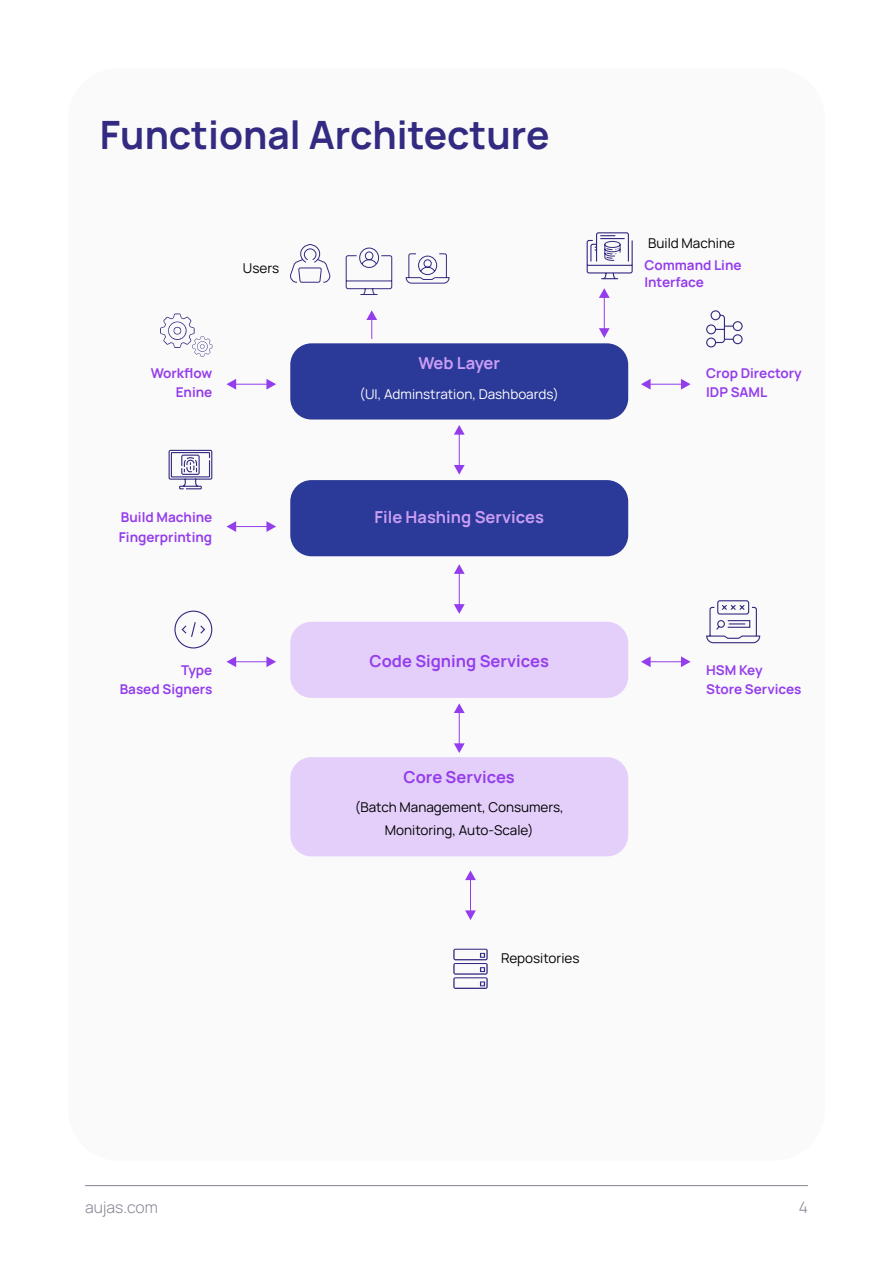
<style>
.page{position:relative;width:893px;height:1263px;background:#fff}
.page>*{position:absolute;margin:0;border:0;box-sizing:border-box;transform-origin:0 0}
.t1{font:700 39px "Manrope";color:#322b81}
.t2{font:700 16.5px "Manrope";color:#943dec}
.t3{font:700 16.5px "Manrope";color:#ca9ef5}
.t4{font:300 15.75px "Manrope";color:#858693}
.t5{font:700 13.5px/16.5px "Manrope";color:#943dec}
.t6{font:13.5px/22.5px "Manrope";color:#000;text-align:center}
.t7{font:13.5px "Manrope";color:#fff}
</style>
<div class="page">
<hr style="left:85px;top:1185px;width:723px;height:1px;background:#858693">
<div style="left:68px;top:68px;width:757px;height:1093px;background:#fafafa;border-radius:51px"></div>
<svg style="left:290px;top:244px;width:102px;height:51px"></svg>
<svg style="left:405px;top:253px;width:45px;height:31px"></svg>
<hr style="left:459px;top:433px;width:1px;height:34px;background:#943dec">
<svg style="left:454px;top:425px;width:11px;height:10px"></svg>
<svg style="left:454px;top:465px;width:11px;height:10px"></svg>
<svg style="left:586px;top:232px;width:47px;height:48px"></svg>
<div style="left:290px;top:343px;width:338px;height:76px;background:#2b3998;border-radius:21px"></div>
<div style="left:290px;top:480px;width:338px;height:76px;background:#2b3998;border-radius:21px"></div>
<div style="left:290px;top:622px;width:338px;height:76px;background:#e4cffa;border-radius:21px"></div>
<div style="left:290px;top:757px;width:338px;height:99px;background:#e4cffa;border-radius:21px"></div>
<hr style="left:459px;top:572px;width:1px;height:34px;background:#943dec">
<svg style="left:454px;top:564px;width:11px;height:10px"></svg>
<svg style="left:454px;top:604px;width:11px;height:10px"></svg>
<hr style="left:459px;top:711px;width:1px;height:34px;background:#943dec">
<svg style="left:454px;top:703px;width:11px;height:10px"></svg>
<svg style="left:454px;top:743px;width:11px;height:10px"></svg>
<hr style="left:470px;top:878px;width:1px;height:34px;background:#943dec">
<svg style="left:465px;top:870px;width:11px;height:10px"></svg>
<svg style="left:465px;top:910px;width:11px;height:10px"></svg>
<svg style="left:160px;top:313px;width:52px;height:43px"></svg>
<div style="left:174px;top:611px;width:38px;height:37px;border:1px solid #322b81;border-radius:50%"></div>
<svg style="left:181px;top:622px;width:24px;height:15px"></svg>
<svg style="left:366px;top:310px;width:11px;height:29px"></svg>
<hr style="left:235px;top:384px;width:33px;height:1px;background:#943dec">
<svg style="left:226px;top:379px;width:10px;height:11px"></svg>
<svg style="left:266px;top:379px;width:10px;height:11px"></svg>
<hr style="left:235px;top:526px;width:33px;height:1px;background:#943dec">
<svg style="left:226px;top:521px;width:10px;height:11px"></svg>
<svg style="left:266px;top:521px;width:10px;height:11px"></svg>
<hr style="left:235px;top:661px;width:33px;height:1px;background:#943dec">
<svg style="left:226px;top:656px;width:10px;height:11px"></svg>
<svg style="left:266px;top:656px;width:10px;height:11px"></svg>
<hr style="left:649px;top:384px;width:34px;height:1px;background:#943dec">
<svg style="left:641px;top:379px;width:10px;height:11px"></svg>
<svg style="left:681px;top:379px;width:10px;height:11px"></svg>
<hr style="left:649px;top:661px;width:34px;height:1px;background:#943dec">
<svg style="left:641px;top:656px;width:10px;height:11px"></svg>
<svg style="left:681px;top:656px;width:10px;height:11px"></svg>
<svg style="left:706px;top:600px;width:55px;height:44px"></svg>
<svg style="left:706px;top:310px;width:37px;height:38px"></svg>
<svg style="left:453px;top:949px;width:35px;height:40px"></svg>
<hr style="left:604px;top:296px;width:1px;height:34px;background:#943dec">
<svg style="left:599px;top:288px;width:11px;height:10px"></svg>
<svg style="left:599px;top:328px;width:11px;height:10px"></svg>
<svg style="left:168px;top:449px;width:45px;height:41px"></svg>
<p class="t1" style="left:100px;top:102px;width:451px">Functional Architecture</p>
<p class="t6" style="left:243px;top:256px;width:38px">Users</p>
<p class="t5" style="left:151px;top:363px;width:63px">Workflow</p>
<p class="t5" style="left:176px;top:383px;width:38px">Enine</p>
<p class="t5" style="left:121px;top:508px;width:93px">Build Machine</p>
<p class="t5" style="left:119px;top:527px;width:95px">Fingerprinting</p>
<p class="t5" style="left:181px;top:660px;width:33px">Type</p>
<p class="t5" style="left:120px;top:680px;width:94px">Based Signers</p>
<p class="t3" style="left:418px;top:349px;width:83px">Web Layer</p>
<p class="t7" style="left:359px;top:383px;width:201px">(UI, Adminstration, Dashboards)</p>
<p class="t3" style="left:374px;top:503px;width:171px">File Hashing Services</p>
<p class="t2" style="left:370px;top:647px;width:181px">Code Signing Services</p>
<p class="t2" style="left:404px;top:763px;width:113px">Core Services</p>
<p class="t6" style="left:355px;top:795px;width:211px">(Batch Management, Consumers,<br>Monitoring, Auto-Scale)</p>
<p class="t6" style="left:501px;top:946px;width:80px">Repositories</p>
<p class="t6" style="left:648px;top:231px;width:88px">Build Machine</p>
<p class="t5" style="left:644px;top:256px;width:99px">Command Line<br>Interface</p>
<p class="t5" style="left:706px;top:363px;width:97px">Crop Directory</p>
<p class="t5" style="left:706px;top:383px;width:63px">IDP SAML</p>
<p class="t5" style="left:706px;top:660px;width:58px">HSM Key</p>
<p class="t5" style="left:706px;top:680px;width:97px">Store Services</p>
<p class="t4" style="left:85px;top:1195px;width:74px">aujas.com</p>
<p class="t4" style="left:799px;top:1195px;width:11px">4</p>
</div>
